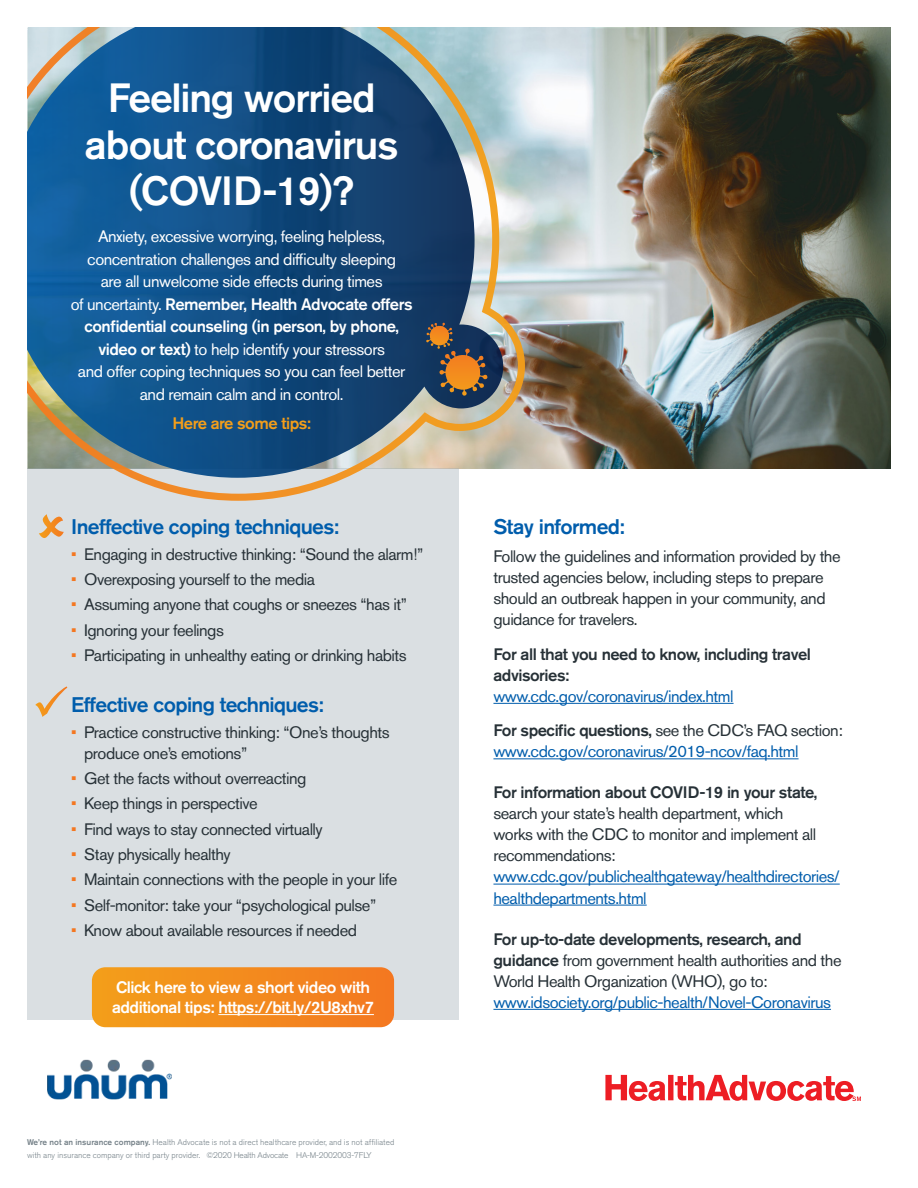
<style>
.page{position:relative;width:918px;height:1188px;background:#fff}
.page>*{position:absolute;margin:0;border:0;box-sizing:border-box;transform-origin:0 0}
.t1{font:500 40.5px/46.5px "Akzidenz Grotesk BE";letter-spacing:-.03em;color:#fff;text-align:center}
.t2{font:500 21px "Akzidenz Grotesk BE";letter-spacing:-.03em;color:#005dac}
.t3{font:16.5px/21px "Akzidenz Grotesk BE";letter-spacing:-.03em;color:#273137}
.t4{font:16.5px/22.5px "Akzidenz Grotesk BE";letter-spacing:-.03em;color:#fff;text-align:center}
.t5{font:16.5px/34.5px "Akzidenz Grotesk BE";letter-spacing:-.03em;color:#005dac}
.t6{font:500 16.5px/21px "Akzidenz Grotesk BE";letter-spacing:-.03em;color:#273137}
.t7{font:500 16.5px/19.8px "Akzidenz Grotesk BE";letter-spacing:-.03em;color:#fff}
.t8{font:500 16.5px "Akzidenz Grotesk BE";letter-spacing:-.03em;color:#f39e1a}
.t9{font:300 8.25px/12.9px "Akzidenz Grotesk BE";color:#768289}
.s1{font-weight:500}
.s2{color:#f47721}
.s3{font-weight:500;color:#273137}
.s4{color:#273137}
</style>
<div class="page">
<img style="left:529px;top:27px;width:362px;height:442px">
<div style="left:27px;top:469px;width:432px;height:551px;background:#dadfe2"></div>
<svg style="left:132px;top:27px;width:397px;height:474px"></svg>
<svg style="left:27px;top:27px;width:476px;height:451px;background:#33638a"></svg>
<svg style="left:605px;top:1075px;width:256px;height:26px"></svg>
<hr style="left:493px;top:703px;width:241px;height:1px;background:#005dac">
<hr style="left:493px;top:758px;width:306px;height:1px;background:#005dac">
<hr style="left:493px;top:884px;width:347px;height:1px;background:#005dac">
<hr style="left:493px;top:905px;width:154px;height:1px;background:#005dac">
<hr style="left:493px;top:1009px;width:338px;height:1px;background:#005dac">
<svg style="left:426px;top:323px;width:62px;height:73px;background:#655649"></svg>
<svg style="left:92px;top:967px;width:302px;height:60px;background:#f28c20"></svg>
<hr style="left:218px;top:1014px;width:156px;height:1px;background:#fff">
<svg style="left:35px;top:686px;width:32px;height:31px"></svg>
<svg style="left:39px;top:514px;width:25px;height:24px"></svg>
<img style="left:47px;top:1059px;width:125px;height:41px">
<h1 class="t1" style="left:85px;top:74px;width:315px">Feeling worried about coronavirus (COVID-19)?</h1>
<p class="t4" style="left:71px;top:225px;width:343px">Anxiety, excessive worrying, feeling helpless, concentration challenges and difficulty sleeping<br>are all unwelcome side effects during times<br>of uncertainty. <span class="s1">Remember, Health Advocate offers confidential counseling (in person, by phone, video or text)</span> to help identify your stressors<br>and offer coping techniques so you can feel better and remain calm and in control.</p>
<p class="t8" style="left:172px;top:413px;width:140px">Here are some tips:</p>
<p class="t2" style="left:71px;top:514px;width:269px">Ineffective coping techniques:</p>
<p class="t3" style="left:71px;top:543px;width:354px"><span class="s2">•</span> Engaging in destructive thinking: “Sound the alarm!”</p>
<p class="t3" style="left:71px;top:569px;width:245px"><span class="s2">•</span> Overexposing yourself to the media</p>
<p class="t3" style="left:71px;top:594px;width:337px"><span class="s2">•</span> Assuming anyone that coughs or sneezes “has it”</p>
<p class="t3" style="left:71px;top:619px;width:154px"><span class="s2">•</span> Ignoring your feelings</p>
<p class="t3" style="left:71px;top:645px;width:337px"><span class="s2">•</span> Participating in unhealthy eating or drinking habits</p>
<p class="t2" style="left:71px;top:692px;width:254px">Effective coping techniques:</p>
<p class="t3" style="left:84px;top:721px;width:307px;text-indent:-13px"><span class="s2">•</span> Practice constructive thinking: “One’s thoughts produce one’s emotions”</p>
<p class="t3" style="left:71px;top:768px;width:237px"><span class="s2">•</span> Get the facts without overreacting</p>
<p class="t3" style="left:71px;top:793px;width:188px"><span class="s2">•</span> Keep things in perspective</p>
<p class="t3" style="left:71px;top:818px;width:253px"><span class="s2">•</span> Find ways to stay connected virtually</p>
<p class="t3" style="left:71px;top:844px;width:161px"><span class="s2">•</span> Stay physically healthy</p>
<p class="t3" style="left:71px;top:869px;width:328px"><span class="s2">•</span> Maintain connections with the people in your life</p>
<p class="t3" style="left:71px;top:894px;width:306px"><span class="s2">•</span> Self-monitor: take your “psychological pulse”</p>
<p class="t3" style="left:71px;top:920px;width:287px"><span class="s2">•</span> Know about available resources if needed</p>
<p class="t7" style="left:112px;top:977px;width:263px">Click here to view a short video with additional tips: https://bit.ly/2U8xhv7</p>
<p class="t9" style="left:27px;top:1136px;width:369px"><span class="s1">We’re not an insurance company.</span> Health Advocate is not a direct healthcare provider, and is not affiliated with any insurance company or third party provider. ©2020 Health Advocate HA-M-2002003-7FLY</p>
<p class="t2" style="left:493px;top:514px;width:133px">Stay informed:</p>
<p class="t3" style="left:493px;top:546px;width:349px">Follow the guidelines and information provided by the trusted agencies below, including steps to prepare should an outbreak happen in your community, and guidance for travelers.</p>
<p class="t6" style="left:493px;top:643px;width:319px">For all that you need to know, including travel advisories:</p>
<p class="t5" style="left:493px;top:679px;width:351px">www.cdc.gov/coronavirus/index.html<br><span class="s3">For specific questions,</span> <span class="s4">see the CDC’s FAQ section:</span></p>
<p class="t5" style="left:493px;top:734px;width:307px">www.cdc.gov/coronavirus/2019-ncov/faq.html</p>
<p class="t6" style="left:493px;top:782px;width:325px">For information about COVID-19 in your state,</p>
<p class="t3" style="left:493px;top:803px;width:324px">search your state’s health department, which works with the CDC to monitor and implement all recommendations:</p>
<p class="t5" style="left:493px;top:866px;width:348px;line-height:21px">www.cdc.gov/publichealthgateway/healthdirectories/ healthdepartments.html</p>
<p class="t3" style="left:493px;top:928px;width:350px"><span class="s1">For up-to-date developments, research, and guidance</span> from government health authorities and the<br>World Health Organization (WHO), go to:</p>
<p class="t5" style="left:493px;top:985px;width:339px">www.idsociety.org/public-health/Novel-Coronavirus</p>
</div>
